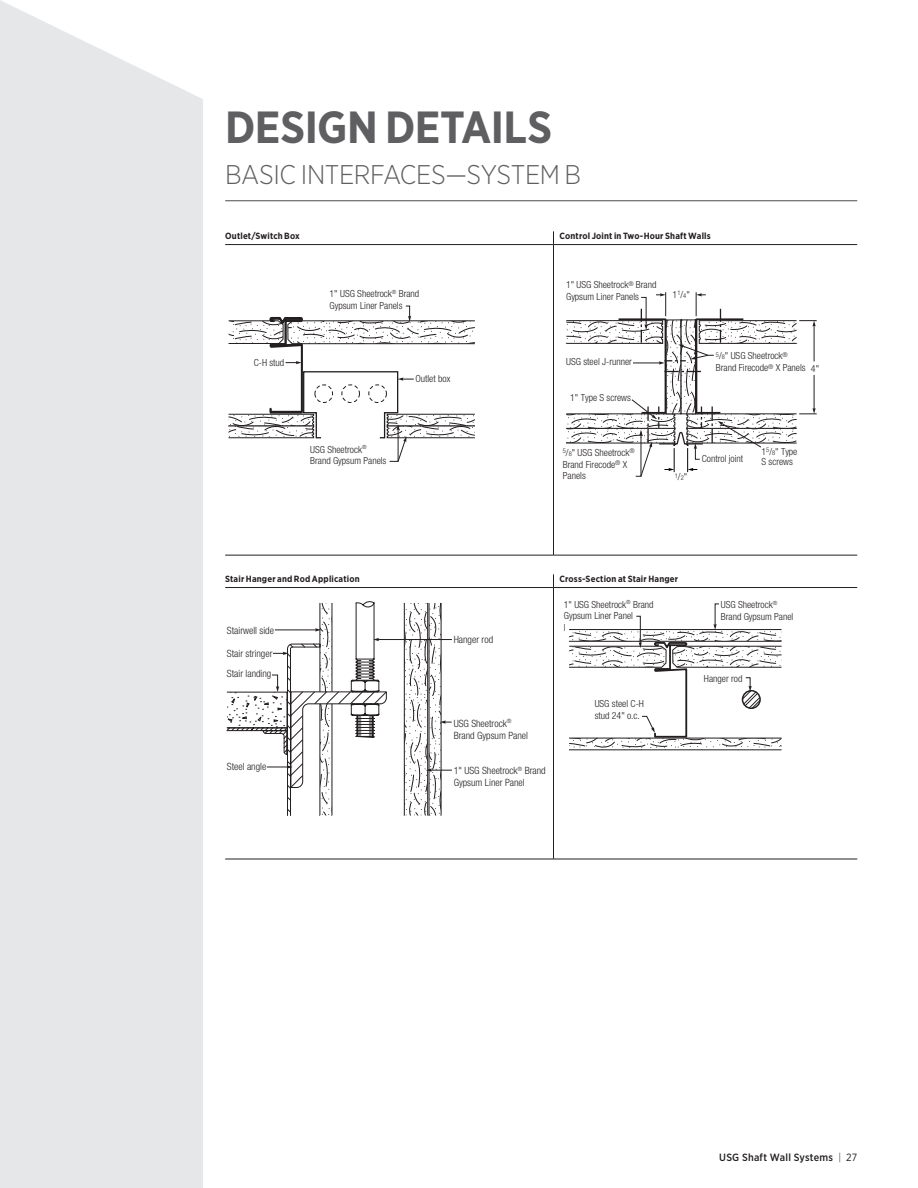
<style>
.page{position:relative;width:918px;height:1188px;background:#fff}
.page>*{position:absolute;margin:0;border:0;box-sizing:border-box;transform-origin:0 0}
.t1{font:700 45px "Gotham Narrow";letter-spacing:-.01em;color:#5f5f62}
.t2{font:300 27px "Gotham Narrow";letter-spacing:-.015em;color:#5f5f62}
.t3{font:500 10.5px "Gotham Narrow";letter-spacing:.025em;color:#231f20}
.t4{font:300 condensed 10.05px/12px "Helvetica Neue LT Std";color:#231f20}
.t5{font:300 condensed 9.75px/11.7px "Helvetica Neue LT Std";color:#231f20}
.t6{font:700 9px "Gotham Narrow";letter-spacing:.02em;color:#231f20}
.t7{font:300 condensed 6.45px "Helvetica Neue LT Std";color:#231f20}
.s1{font-size:6.45px}
.s2{font-size:9.75px}
.s3{font-weight:300}
.s4{font-weight:400}
</style>
<div class="page">
<div style="left:0;top:0;width:203px;height:1188px;background:#e6e7e9"></div>
<hr style="left:225px;top:200px;width:632px;height:1px;background:#5f5f62">
<hr style="left:225px;top:244px;width:329px;height:1px;background:#231f20">
<hr style="left:554px;top:244px;width:303px;height:1px;background:#231f20">
<hr style="left:553px;top:245px;width:1px;height:310px;background:#231f20">
<svg style="left:553px;top:231px;width:1px;height:13px"></svg>
<hr style="left:225px;top:555px;width:329px;height:1px;background:#231f20">
<hr style="left:554px;top:555px;width:303px;height:1px;background:#231f20">
<hr style="left:225px;top:587px;width:329px;height:1px;background:#231f20">
<hr style="left:554px;top:587px;width:303px;height:1px;background:#231f20">
<svg style="left:553px;top:574px;width:1px;height:13px"></svg>
<hr style="left:553px;top:588px;width:1px;height:271px;background:#231f20">
<hr style="left:225px;top:859px;width:329px;height:1px;background:#231f20">
<hr style="left:554px;top:859px;width:303px;height:1px;background:#231f20">
<svg style="left:228px;top:305px;width:247px;height:157px"></svg>
<svg style="left:565px;top:292px;width:252px;height:185px"></svg>
<hr style="left:378px;top:639px;width:74px;height:1px;background:#231f20">
<svg style="left:403px;top:602px;width:49px;height:214px"></svg>
<svg style="left:227px;top:601px;width:160px;height:215px"></svg>
<svg style="left:569px;top:603px;width:213px;height:147px"></svg>
<h1 class="t1" style="left:225px;top:100px;width:329px">DESIGN DETAILS</h1>
<h2 class="t2" style="left:225px;top:158px;width:358px">BASIC INTERFACES—SYSTEM B</h2>
<p class="t6" style="left:225px;top:230px;width:76px">Outlet/Switch Box</p>
<p class="t6" style="left:560px;top:230px;width:153px">Control Joint in Two-Hour Shaft Walls</p>
<p class="t5" style="left:254px;top:357px;width:32px">C-H stud</p>
<p class="t5" style="left:330px;top:288px;width:91px">1" USG Sheetrock<sup>®</sup> Brand<br>Gypsum Liner Panels</p>
<p class="t5" style="left:310px;top:443px;width:78px">USG Sheetrock<sup>®<br></sup>Brand Gypsum Panels</p>
<p class="t5" style="left:415px;top:372px;width:36px">Outlet box</p>
<p class="t5" style="left:566px;top:279px;width:92px">1" USG Sheetrock<sup>®</sup> Brand<br>Gypsum Liner Panels</p>
<p class="t5" style="left:673px;top:289px;width:19px">1<sup>1</sup>/<span class="s1">4</span>"</p>
<p class="t5" style="left:566px;top:356px;width:67px">USG steel J-runner</p>
<p class="t5" style="left:570px;top:392px;width:62px">1" Type S screws</p>
<p class="t5" style="left:716px;top:350px;width:91px"><sup>5</sup>/<span class="s1">8</span>" USG Sheetrock<sup>®<br></sup>Brand Firecode<sup>®</sup> X Panels</p>
<p class="t5" style="left:811px;top:362px;width:10px">4"</p>
<p class="t5" style="left:563px;top:447px;width:73px"><sup>5</sup>/<span class="s1">8</span>" USG Sheetrock<sup>®<br></sup>Brand Firecode<sup>®</sup> X<br>Panels</p>
<p class="t5" style="left:702px;top:453px;width:43px">Control joint</p>
<p class="t5" style="left:762px;top:446px;width:37px;line-height:10.5px">1<sup>5</sup>/<span class="s1">8</span>" Type<br>S screws</p>
<p class="t7" style="left:675px;top:473px;width:14px">1<span class="s2">/</span>2<span class="s2">"</span></p>
<p class="t6" style="left:225px;top:573px;width:136px">Stair Hanger and Rod Application</p>
<p class="t6" style="left:560px;top:573px;width:120px">Cross-Section at Stair Hanger</p>
<p class="t4" style="left:227px;top:624px;width:49px">Stairwell side</p>
<p class="t4" style="left:227px;top:647px;width:47px">Stair stringer</p>
<p class="t4" style="left:227px;top:668px;width:46px">Stair landing</p>
<p class="t4" style="left:227px;top:761px;width:41px">Steel angle</p>
<p class="t4" style="left:454px;top:634px;width:41px">Hanger rod</p>
<p class="t4" style="left:454px;top:717px;width:76px">USG Sheetrock<sup>®<br></sup>Brand Gypsum Panel</p>
<p class="t4" style="left:454px;top:764px;width:94px">1" USG Sheetrock<sup>®</sup> Brand<br>Gypsum Liner Panel</p>
<p class="t5" style="left:564px;top:598px;width:91px">1" USG Sheetrock<sup>®</sup> Brand<br>Gypsum Liner Panel<br>l</p>
<p class="t5" style="left:721px;top:599px;width:74px">USG Sheetrock<sup>®<br></sup>Brand Gypsum Panel</p>
<p class="t5" style="left:595px;top:698px;width:51px">USG steel C-H stud 24" o.c.</p>
<p class="t5" style="left:704px;top:672px;width:40px">Hanger rod</p>
<p class="t3" style="left:719px;top:1151px;width:140px">USG Shaft Wall Systems <span class="s3">|</span> <span class="s4">27</span></p>
</div>
